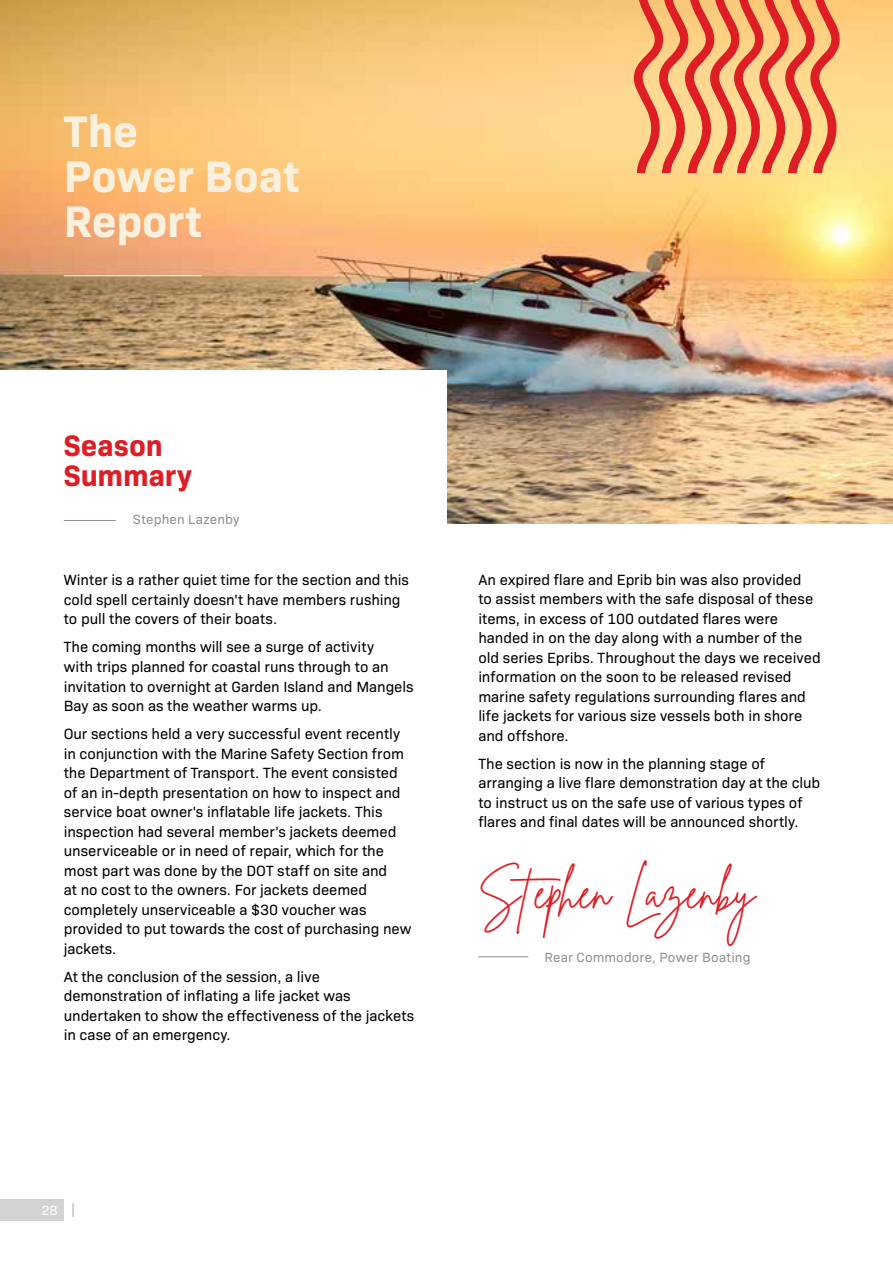
<style>
.page{position:relative;width:893px;height:1263px;background:#fff}
.page>*{position:absolute;margin:0;border:0;box-sizing:border-box;transform-origin:0 0}
.t1{font:700 45px/45px "Bio Sans";letter-spacing:-.005em;color:#f9f1de}
.t2{font:45px "Brittany Signature";letter-spacing:.01em;color:#dd1e25}
.t3{font:700 30px/30px "Bio Sans";color:#dd1e25}
.t4{font:15px/19.5px "Bio Sans";color:#000}
.t5{font:13.5px "Bio Sans";letter-spacing:.015em;color:#939292}
.t6{font:13.5px "Bio Sans";color:#fff}
</style>
<div class="page">
<img style="left:0;top:0;width:893px;height:523px">
<svg style="left:632px;top:0;width:210px;height:173px;background:#f29466"></svg>
<div style="left:0;top:371px;width:446px;height:820px;background:#fff"></div>
<hr style="left:64px;top:520px;width:52px;height:1px;background:#939292">
<hr style="left:64px;top:275px;width:138px;height:1px;background:#f9f1de">
<hr style="left:478px;top:956px;width:50px;height:1px;background:#939292">
<div style="left:0;top:1199px;width:64px;height:21px;background:#d4d3d3"></div>
<svg style="left:72px;top:1203px;width:2px;height:13px"></svg>
<h1 class="t1" style="left:64px;top:105px;width:237px">The<br>Power Boat<br>Report</h1>
<h2 class="t3" style="left:64px;top:428px;width:130px">Season<br>Summary</h2>
<p class="t5" style="left:133px;top:510px;width:108px">Stephen Lazenby</p>
<p class="t4" style="left:64px;top:569px;width:347px">Winter is a rather quiet time for the section and this cold spell certainly doesn't have members rushing to pull the covers of their boats.</p>
<p class="t4" style="left:64px;top:636px;width:351px">The coming months will see a surge of activity<br>with trips planned for coastal runs through to an invitation to overnight at Garden Island and Mangels Bay as soon as the weather warms up.</p>
<p class="t4" style="left:64px;top:723px;width:349px">Our sections held a very successful event recently in conjunction with the Marine Safety Section from the Department of Transport. The event consisted of an in-depth presentation on how to inspect and service boat owner's inflatable life jackets. This inspection had several member’s jackets deemed unserviceable or in need of repair, which for the most part was done by the DOT staff on site and<br>at no cost to the owners. For jackets deemed completely unserviceable a $30 voucher was provided to put towards the cost of purchasing new jackets.</p>
<p class="t4" style="left:64px;top:965px;width:352px">At the conclusion of the session, a live demonstration of inflating a life jacket was undertaken to show the effectiveness of the jackets in case of an emergency.</p>
<p class="t4" style="left:478px;top:569px;width:344px">An expired flare and Eprib bin was also provided<br>to assist members with the safe disposal of these items, in excess of 100 outdated flares were handed in on the day along with a number of the old series Epribs. Throughout the days we received information on the soon to be released revised marine safety regulations surrounding flares and life jackets for various size vessels both in shore and offshore.</p>
<p class="t4" style="left:478px;top:753px;width:343px">The section is now in the planning stage of arranging a live flare demonstration day at the club to instruct us on the safe use of various types of flares and final dates will be announced shortly.</p>
<h1 class="t2" style="left:478px;top:864px;width:278px">Stephen Lazenby</h1>
<p class="t5" style="left:544px;top:947px;width:208px">Rear Commodore, Power Boating</p>
<p class="t6" style="left:41px;top:1200px;width:18px">28</p>
</div>
